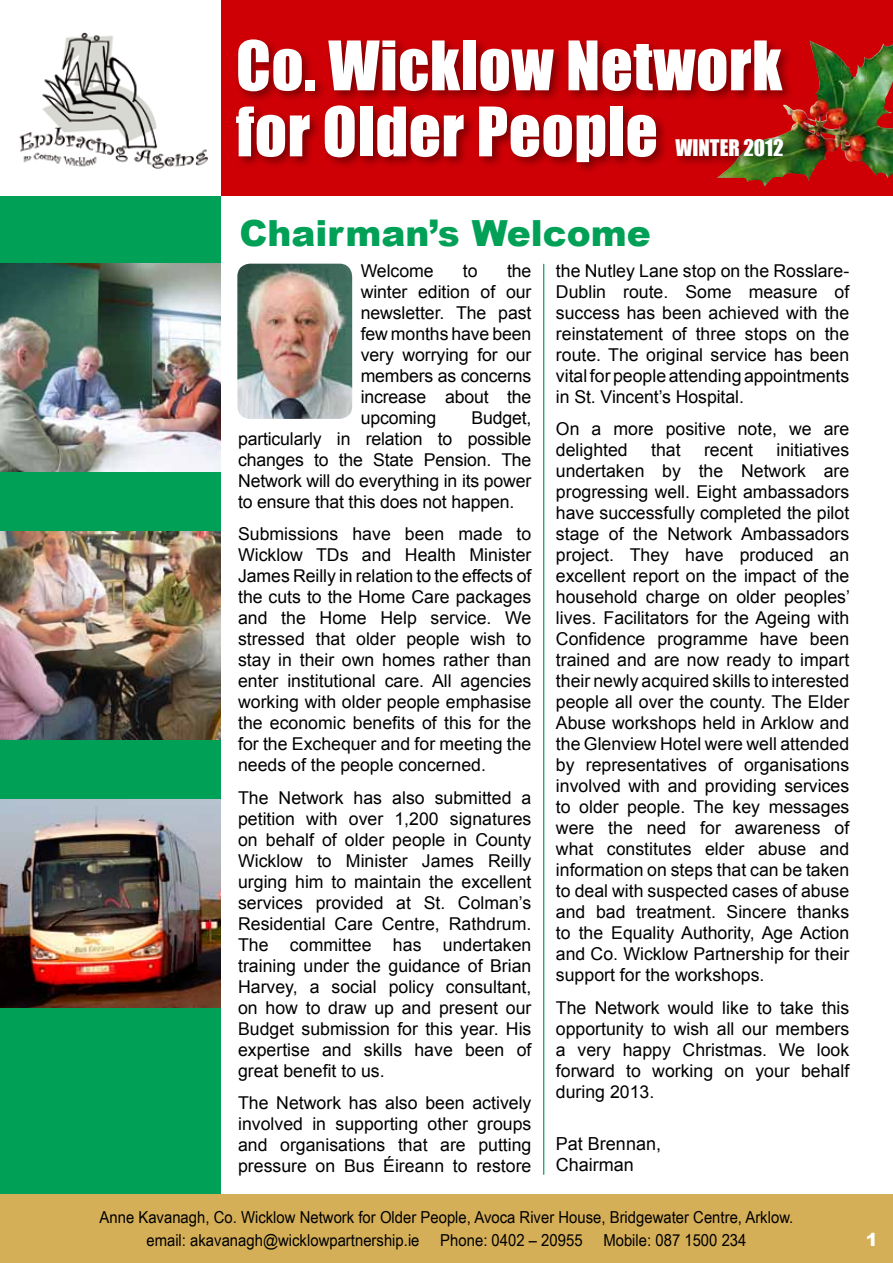
<style>
.page{position:relative;width:893px;height:1263px;background:#fff}
.page>*{position:absolute;margin:0;border:0;box-sizing:border-box;transform-origin:0 0}
.t1{font:63px/66px "Impact";letter-spacing:.01em;color:#fff}
.t2{font:900 36px "Arial";color:#00a057}
.t3{font:21px "Impact";color:#fff}
.t4{font:18px/21px "Arial";color:#000}
.t5{font:900 18px "Arial";color:#fff}
.t6{font:17.7px/21px "Arial";color:#000;text-align:justify}
.t7{font:16.5px/22.5px "Arial Narrow";color:#000;scale:1.1 1}
</style>
<div class="page">
<div style="left:0;top:196px;width:220px;height:1007px;background:#00a057"></div>
<div style="left:0;top:1195px;width:893px;height:68px;background:#d5af58"></div>
<div style="left:221px;top:0;width:672px;height:196px;background:#ce0006"></div>
<img style="left:19px;top:32px;width:189px;height:137px">
<div style="left:232px;top:36px;width:562px;height:139px;background:#000;opacity:.4"></div>
<hr style="left:543px;top:264px;width:1px;height:911px;background:#00a057">
<img style="left:717px;top:40px;width:176px;height:147px">
<img style="left:237px;top:264px;width:115px;height:155px">
<div style="left:671px;top:136px;width:123px;height:33px;background:#000;opacity:.45"></div>
<img style="left:0;top:531px;width:220px;height:209px">
<img style="left:0;top:264px;width:220px;height:208px">
<img style="left:0;top:799px;width:220px;height:209px">
<h1 class="t1" style="left:236px;top:32px;width:548px">Co. Wicklow Network for Older People</h1>
<p class="t3" style="left:675px;top:135px;width:110px">WINTER 2012</p>
<h2 class="t2" style="left:240px;top:213px;width:413px">Chairman’s Welcome</h2>
<p class="t6" style="left:556px;top:260px;width:295px">the Nutley Lane stop on the Rosslare-Dublin route. Some measure of success has been achieved with the reinstatement of three stops on the route. The original service has been vital for people attending appointments in St. Vincent’s Hospital.</p>
<p class="t6" style="left:556px;top:419px;width:295px">On a more positive note, we are delighted</p>
<p class="t6" style="left:361px;top:260px;width:172px;text-indent:146px">the winter edition of our newsletter. The past few months have been very worrying for our members as concerns increase about the upcoming</p>
<p class="t6" style="left:361px;top:260px;width:74px">Welcome</p>
<p class="t6" style="left:463px;top:260px;width:16px">to</p>
<p class="t6" style="left:238px;top:407px;width:295px;text-indent:233px">Budget, particularly in relation to possible changes to the State Pension. The Network will do everything in its power to ensure that this does not happen.</p>
<p class="t6" style="left:238px;top:524px;width:295px">Submissions have been made to Wicklow TDs and Health Minister James Reilly in relation to the effects of the cuts to the Home Care packages and the Home Help service. We stressed that older people wish to stay in their own homes rather than enter institutional care. All agencies working with older people emphasise the economic benefits of this for the for the Exchequer and for meeting the needs of the people concerned.</p>
<p class="t6" style="left:238px;top:787px;width:295px">The Network has also submitted a petition with over 1,200 signatures on behalf of older people in County Wicklow to Minister James Reilly urging him to maintain the excellent services provided at St. Colman’s Residential Care Centre, Rathdrum.<br>The committee has undertaken training under the guidance of Brian Harvey, a social policy consultant, on how to draw up and present our Budget submission for this year. His expertise and skills have been of great benefit to us.</p>
<p class="t6" style="left:238px;top:1092px;width:295px">The Network has also been actively involved in supporting other groups and organisations that are putting pressure on Bus Éireann to restore</p>
<p class="t7" style="left:146px;top:1205px;width:590px;text-indent:-47px">Anne Kavanagh, Co. Wicklow Network for Older People, Avoca River House, Bridgewater Centre, Arklow. email: akavanagh@wicklowpartnership.ie</p>
<p class="t6" style="left:556px;top:440px;width:295px;text-indent:221px">initiatives undertaken by the Network are progressing well. Eight ambassadors have successfully completed the pilot stage of the Network Ambassadors project. They have produced an excellent report on the impact of the household charge on older peoples’ lives. Facilitators for the Ageing with Confidence programme have been trained and are now ready to impart their newly acquired skills to interested people all over the county. The Elder Abuse workshops held in Arklow and the Glenview Hotel were well attended by representatives of organisations involved with and providing services to older people. The key messages were the need for awareness of what constitutes elder abuse and information on steps that can be taken to deal with suspected cases of abuse and bad treatment. Sincere thanks to the Equality Authority, Age Action and Co. Wicklow Partnership for their support for the workshops.</p>
<p class="t6" style="left:556px;top:997px;width:295px">The Network would like to take this opportunity to wish all our members a very happy Christmas. We look forward to working on your behalf during 2013.</p>
<p class="t4" style="left:556px;top:1134px;width:107px">Pat Brennan,<br>Chairman</p>
<p class="t6" style="left:651px;top:440px;width:31px">that</p>
<p class="t6" style="left:704px;top:440px;width:51px">recent</p>
<p class="t7" style="left:440px;top:1228px;width:131px">Phone: 0402 – 20955</p>
<p class="t7" style="left:603px;top:1228px;width:132px">Mobile: 087 1500 234</p>
<p class="t5" style="left:866px;top:1230px;width:14px">1</p>
</div>
